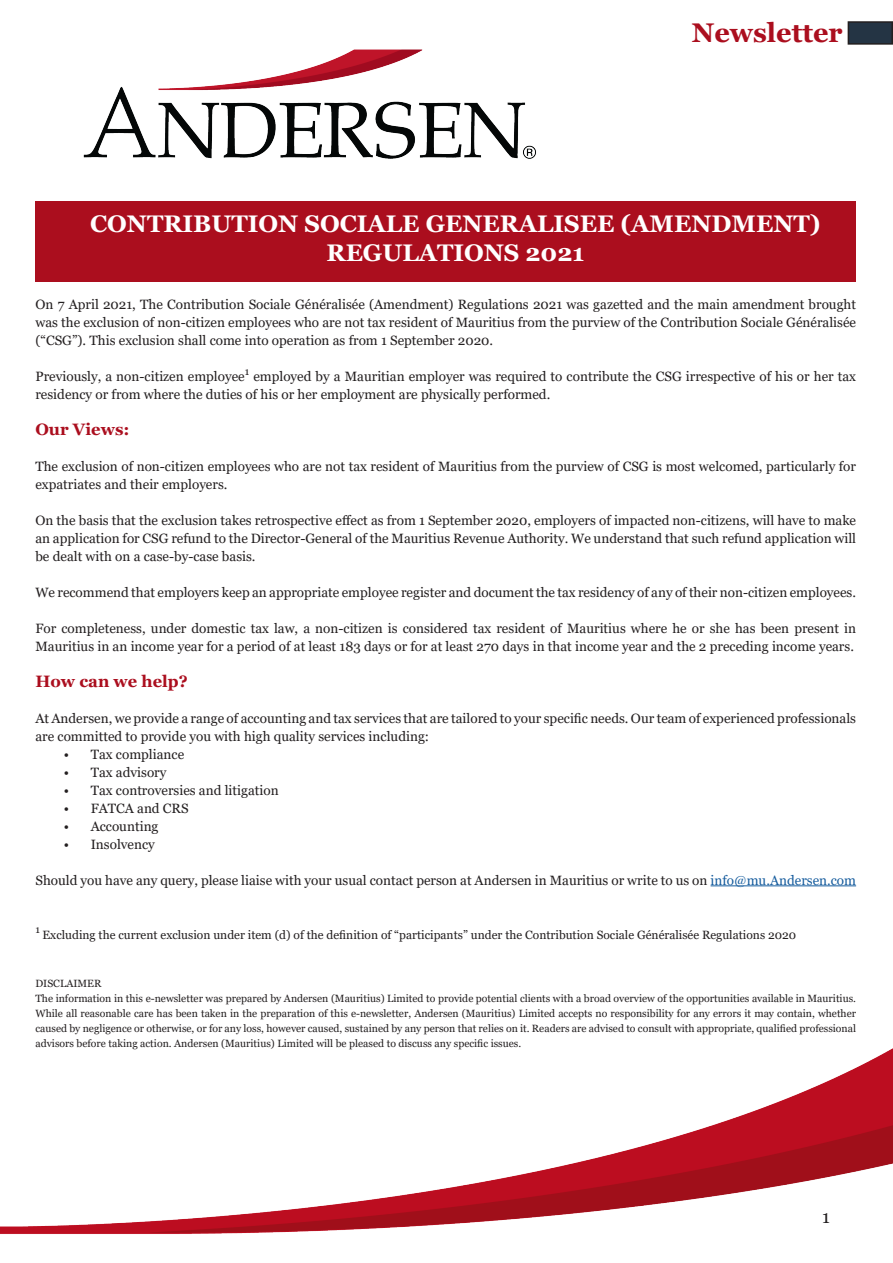
<style>
.page{position:relative;width:893px;height:1263px;background:#fff}
.page>*{position:absolute;margin:0;border:0;box-sizing:border-box;transform-origin:0 0}
.t1{font:700 27px "Georgia";color:#ab0e1e}
.t2{font:700 24px/28.5px "Georgia";color:#fff;text-align:center}
.t3{font:18px "Georgia";color:#231f20}
.t4{font:700 16.5px "Georgia";color:#ab0e1e}
.t5{font:13.5px/18px "Georgia";color:#231f20}
.t6{font:12px "Georgia";color:#231f20}
.t7{font:10.5px/15px "Georgia";color:#231f20;text-align:justify}
.s1{color:#175d9e}
</style>
<div class="page">
<img style="left:0;top:1048px;width:893px;height:186px">
<hr style="left:711px;top:885px;width:145px;height:1px;background:#175d9e">
<div style="left:35px;top:201px;width:821px;height:80px;background:#ab0e1e"></div>
<img style="left:83px;top:49px;width:453px;height:110px">
<div style="left:848px;top:22px;width:44px;height:22px;background:#243444"></div>
<div style="left:848px;top:21px;width:45px;height:24px;border:2px solid #231f20"></div>
<p class="t1" style="left:692px;top:15px;width:152px">Newsletter</p>
<p class="t2" style="left:90px;top:210px;width:732px">CONTRIBUTION SOCIALE GENERALISEE (AMENDMENT)<br>REGULATIONS 2021</p>
<p class="t5" style="left:35px;top:295px;width:822px;text-align:justify">On 7 April 2021, The Contribution Sociale Généralisée (Amendment) Regulations 2021 was gazetted and the main amendment brought was the exclusion of non-citizen employees who are not tax resident of Mauritius from the purview of the Contribution Sociale Généralisée (“CSG”). This exclusion shall come into operation as from 1 September 2020.</p>
<p class="t5" style="left:35px;top:367px;width:822px">Previously, a non-citizen employee<sup>1</sup> employed by a Mauritian employer was required to contribute the CSG irrespective of his or her tax residency or from where the duties of his or her employment are physically performed.</p>
<p class="t4" style="left:35px;top:418px;width:96px">Our Views:</p>
<p class="t5" style="left:35px;top:457px;width:822px">The exclusion of non-citizen employees who are not tax resident of Mauritius from the purview of CSG is most welcomed, particularly for expatriates and their employers.</p>
<p class="t5" style="left:35px;top:511px;width:822px;text-align:justify">On the basis that the exclusion takes retrospective effect as from 1 September 2020, employers of impacted non-citizens, will have to make an application for CSG refund to the Director-General of the Mauritius Revenue Authority. We understand that such refund application will be dealt with on a case-by-case basis.</p>
<p class="t5" style="left:35px;top:583px;width:822px">We recommend that employers keep an appropriate employee register and document the tax residency of any of their non-citizen employees.</p>
<p class="t5" style="left:35px;top:619px;width:822px">For completeness, under domestic tax law, a non-citizen is considered tax resident of Mauritius where he or she has been present in<br>Mauritius in an income year for a period of at least 183 days or for at least 270 days in that income year and the 2 preceding income years.</p>
<p class="t4" style="left:35px;top:670px;width:154px">How can we help?</p>
<p class="t5" style="left:35px;top:709px;width:822px">At Andersen, we provide a range of accounting and tax services that are tailored to your specific needs. Our team of experienced professionals are committed to provide you with high quality services including:</p>
<p class="t5" style="left:64px;top:745px;width:122px">• Tax compliance</p>
<p class="t5" style="left:64px;top:763px;width:104px">• Tax advisory</p>
<p class="t5" style="left:64px;top:781px;width:217px">• Tax controversies and litigation</p>
<p class="t5" style="left:64px;top:799px;width:126px">• FATCA and CRS</p>
<p class="t5" style="left:64px;top:817px;width:96px">• Accounting</p>
<p class="t5" style="left:64px;top:835px;width:93px">• Insolvency</p>
<p class="t5" style="left:35px;top:871px;width:822px">Should you have any query, please liaise with your usual contact person at Andersen in Mauritius or write to us on <span class="s1">info@mu.Andersen.com</span></p>
<p class="t7" style="left:35px;top:922px;width:6px">1</p>
<p class="t6" style="left:42px;top:927px;width:755px">Excluding the current exclusion under item (d) of the definition of “participants” under the Contribution Sociale Généralisée Regulations 2020</p>
<p class="t7" style="left:35px;top:976px;width:68px">DISCLAIMER</p>
<p class="t7" style="left:35px;top:991px;width:822px">The information in this e-newsletter was prepared by Andersen (Mauritius) Limited to provide potential clients with a broad overview of the opportunities available in Mauritius.<br>While all reasonable care has been taken in the preparation of this e-newsletter, Andersen (Mauritius) Limited accepts no responsibility for any errors it may contain, whether caused by negligence or otherwise, or for any loss, however caused, sustained by any person that relies on it. Readers are advised to consult with appropriate, qualified professional advisors before taking action. Andersen (Mauritius) Limited will be pleased to discuss any specific issues.</p>
<p class="t3" style="left:822px;top:1205px;width:9px">1</p>
</div>
